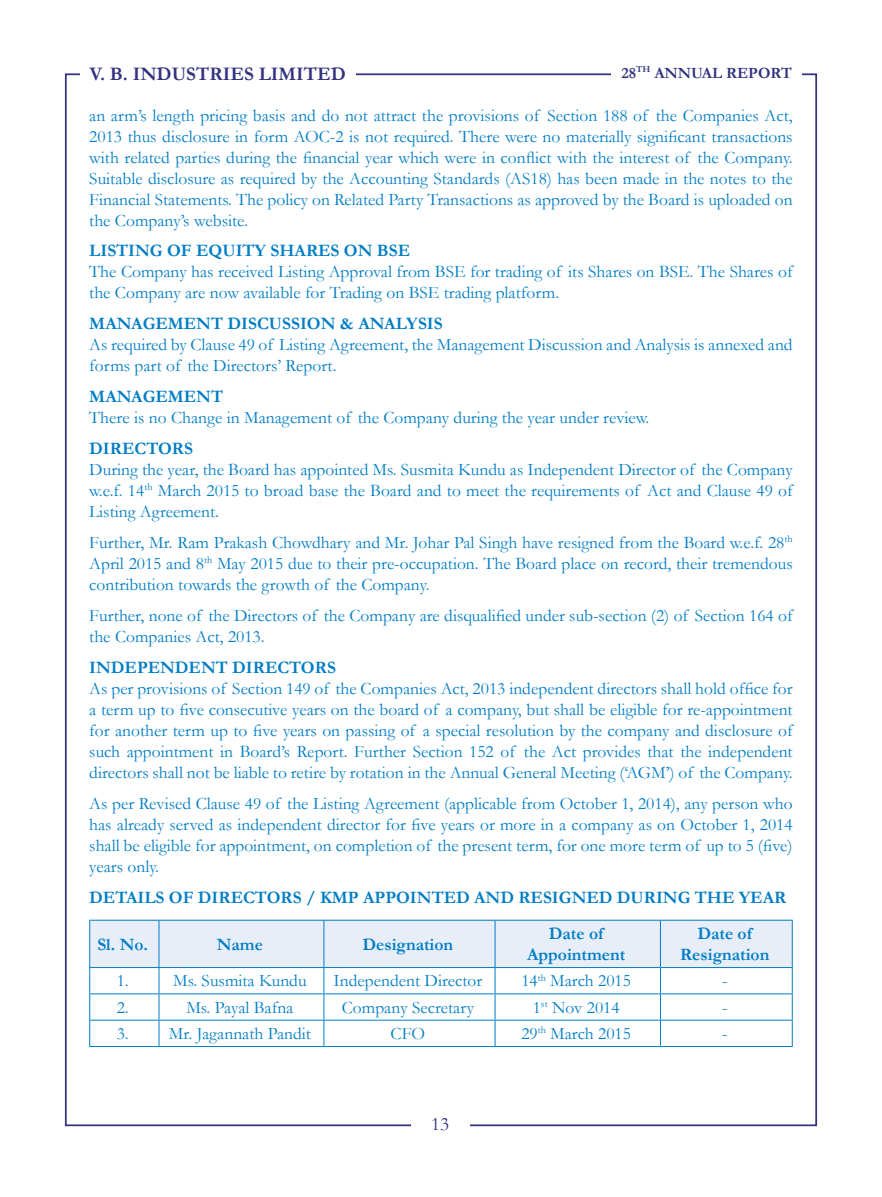
<style>
.page{position:relative;width:882px;height:1197px;background:#fff}
.page>*{position:absolute;margin:0;border:0;box-sizing:border-box;transform-origin:0 0}
.t1{font:700 19.25px "Garamond";color:#32327f}
.t2{font:19.25px "Garamond";color:#32327f}
.t3{font:17.5px/21px "Garamond";color:#007dc5;text-align:justify}
.t4{font:700 17.5px/21px "Garamond";color:#007dc5;text-align:center}
.t5{font:700 15.75px "Garamond";color:#32327f}
</style>
<div class="page">
<svg style="left:89px;top:920px;width:704px;height:126px"></svg>
<hr style="left:89px;top:1046px;width:70px;height:1px;background:#007dc5">
<hr style="left:159px;top:1046px;width:165px;height:1px;background:#007dc5">
<hr style="left:324px;top:1046px;width:171px;height:1px;background:#007dc5">
<hr style="left:495px;top:1046px;width:165px;height:1px;background:#007dc5">
<hr style="left:660px;top:1046px;width:133px;height:1px;background:#007dc5">
<p class="t1" style="left:90px;top:61px;width:258px">V. B. INDUSTRIES LIMITED</p>
<p class="t5" style="left:621px;top:62px;width:172px">28<sup>TH</sup> ANNUAL REPORT</p>
<p class="t3" style="left:89px;top:104px;width:705px">an arm’s length pricing basis and do not attract the provisions of Section 188 of the Companies Act, 2013 thus disclosure in form AOC-2 is not required. There were no materially significant transactions with related parties during the financial year which were in conflict with the interest of the Company.<br>Suitable disclosure as required by the Accounting Standards (AS18) has been made in the notes to the Financial Statements. The policy on Related Party Transactions as approved by the Board is uploaded on the Company’s website.</p>
<p class="t4" style="left:89px;top:241px;width:322px">LISTING OF EQUITY SHARES ON BSE</p>
<p class="t3" style="left:89px;top:261px;width:705px">The Company has received Listing Approval from BSE for trading of its Shares on BSE. The Shares of the Company are now available for Trading on BSE trading platform.</p>
<p class="t4" style="left:89px;top:313px;width:355px">MANAGEMENT DISCUSSION &amp; ANALYSIS</p>
<p class="t3" style="left:89px;top:334px;width:705px">As required by Clause 49 of Listing Agreement, the Management Discussion and Analysis is annexed and forms part of the Directors’ Report.</p>
<p class="t4" style="left:89px;top:386px;width:135px">MANAGEMENT</p>
<p class="t3" style="left:89px;top:407px;width:562px">There is no Change in Management of the Company during the year under review.</p>
<p class="t4" style="left:89px;top:438px;width:105px">DIRECTORS</p>
<p class="t3" style="left:89px;top:459px;width:705px">During the year, the Board has appointed Ms. Susmita Kundu as Independent Director of the Company w.e.f. 14<sup>th</sup> March 2015 to broad base the Board and to meet the requirements of Act and Clause 49 of Listing Agreement.</p>
<p class="t3" style="left:89px;top:532px;width:705px">Further, Mr. Ram Prakash Chowdhary and Mr. Johar Pal Singh have resigned from the Board w.e.f. 28<sup>th </sup>April 2015 and 8<sup>th</sup> May 2015 due to their pre-occupation. The Board place on record, their tremendous contribution towards the growth of the Company.</p>
<p class="t3" style="left:89px;top:605px;width:705px">Further, none of the Directors of the Company are disqualified under sub-section (2) of Section 164 of the Companies Act, 2013.</p>
<p class="t4" style="left:89px;top:657px;width:248px">INDEPENDENT DIRECTORS</p>
<p class="t3" style="left:89px;top:678px;width:705px">As per provisions of Section 149 of the Companies Act, 2013 independent directors shall hold office for a term up to five consecutive years on the board of a company, but shall be eligible for re-appointment for another term up to five years on passing of a special resolution by the company and disclosure of such appointment in Board’s Report. Further Section 152 of the Act provides that the independent directors shall not be liable to retire by rotation in the Annual General Meeting (‘AGM’) of the Company.</p>
<p class="t3" style="left:89px;top:793px;width:705px">As per Revised Clause 49 of the Listing Agreement (applicable from October 1, 2014), any person who has already served as independent director for five years or more in a company as on October 1, 2014 shall be eligible for appointment, on completion of the present term, for one more term of up to 5 (five) years only.</p>
<p class="t4" style="left:89px;top:887px;width:699px">DETAILS OF DIRECTORS / KMP APPOINTED AND RESIGNED DURING THE YEAR</p>
<p class="t4" style="left:97px;top:934px;width:52px">Sl. No.</p>
<p class="t4" style="left:217px;top:934px;width:48px">Name</p>
<p class="t4" style="left:363px;top:934px;width:92px">Designation</p>
<p class="t4" style="left:527px;top:923px;width:100px">Date of<br>Appointment</p>
<p class="t4" style="left:680px;top:923px;width:91px">Date of<br>Resignation</p>
<p class="t3" style="left:117px;top:970px;width:14px">1.</p>
<p class="t3" style="left:173px;top:970px;width:135px">Ms. Susmita Kundu</p>
<p class="t3" style="left:334px;top:970px;width:150px">Independent Director</p>
<p class="t3" style="left:521px;top:970px;width:111px">14<sup>th</sup> March 2015</p>
<p class="t3" style="left:722px;top:970px;width:7px">-</p>
<p class="t3" style="left:117px;top:996px;width:14px">2.</p>
<p class="t3" style="left:186px;top:996px;width:109px">Ms. Payal Bafna</p>
<p class="t3" style="left:342px;top:996px;width:134px">Company Secretary</p>
<p class="t3" style="left:533px;top:996px;width:88px">1<sup>st</sup> Nov 2014</p>
<p class="t3" style="left:722px;top:996px;width:7px">-</p>
<p class="t3" style="left:117px;top:1023px;width:196px">3. Mr. Jagannath Pandit</p>
<p class="t3" style="left:391px;top:1023px;width:36px">CFO</p>
<p class="t3" style="left:521px;top:1023px;width:111px">29<sup>th</sup> March 2015</p>
<p class="t3" style="left:722px;top:1023px;width:7px">-</p>
<p class="t2" style="left:431px;top:1111px;width:20px">13</p>
</div>
